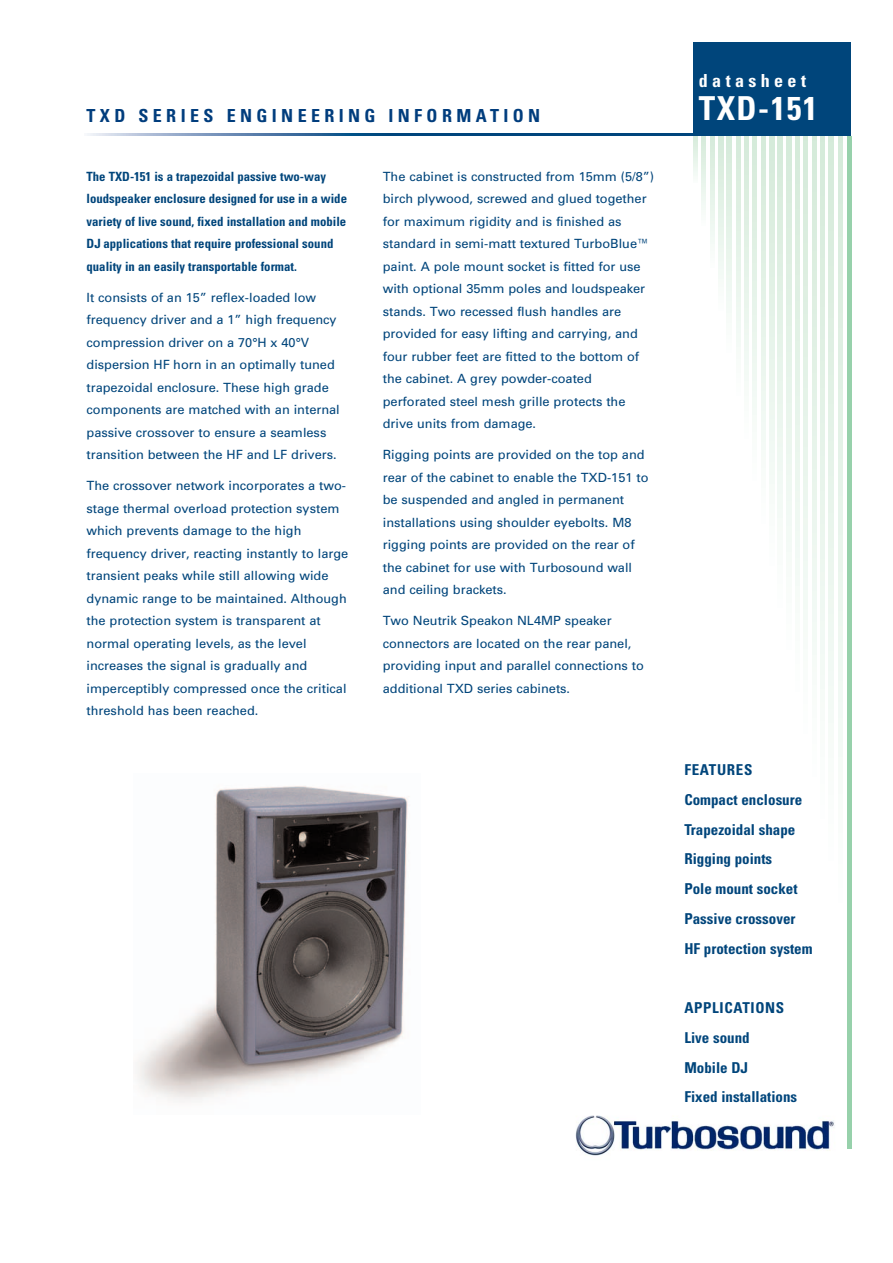
<style>
.page{position:relative;width:893px;height:1263px;background:#fff}
.page>*{position:absolute;margin:0;border:0;box-sizing:border-box;transform-origin:0 0}
.t1{font:700 condensed 33px "Univers";letter-spacing:.045em;color:#fff}
.t2{font:700 condensed 18px "Univers";letter-spacing:.245em;color:#013d7d}
.t3{font:700 condensed 18px "Univers";letter-spacing:.245em;color:#fff}
.t4{font:700 condensed 15px/29.7px "Univers";color:#00457b}
.t5{font:12.75px/22.5px "Univers";color:#00457b}
.t6{font:700 condensed 12.75px/22.5px "Univers";color:#00457b}
</style>
<div class="page">
<div style="left:693px;top:42px;width:158px;height:94px;background:#00457b"></div>
<svg style="left:87px;top:133px;width:606px;height:2px"></svg>
<hr style="left:847px;top:136px;width:4px;height:1012px;background:#97d1ab">
<svg style="left:838px;top:136px;width:4px;height:621px"></svg>
<svg style="left:829px;top:136px;width:4px;height:587px"></svg>
<svg style="left:821px;top:136px;width:4px;height:553px"></svg>
<svg style="left:812px;top:136px;width:5px;height:519px"></svg>
<svg style="left:803px;top:136px;width:5px;height:484px"></svg>
<svg style="left:795px;top:136px;width:5px;height:450px"></svg>
<svg style="left:787px;top:136px;width:4px;height:416px"></svg>
<svg style="left:778px;top:136px;width:4px;height:382px"></svg>
<svg style="left:770px;top:136px;width:4px;height:348px"></svg>
<svg style="left:761px;top:136px;width:5px;height:314px"></svg>
<svg style="left:752px;top:136px;width:5px;height:279px"></svg>
<svg style="left:744px;top:136px;width:4px;height:245px"></svg>
<svg style="left:736px;top:136px;width:4px;height:211px"></svg>
<svg style="left:727px;top:136px;width:4px;height:177px"></svg>
<svg style="left:719px;top:136px;width:4px;height:143px"></svg>
<svg style="left:710px;top:136px;width:5px;height:108px"></svg>
<svg style="left:701px;top:136px;width:5px;height:74px"></svg>
<svg style="left:693px;top:136px;width:5px;height:40px"></svg>
<img style="left:137px;top:786px;width:271px;height:316px">
<img style="left:575px;top:1115px;width:260px;height:41px">
<h2 class="t2" style="left:87px;top:109px;width:455px">TXD SERIES ENGINEERING INFORMATION</h2>
<p class="t6" style="left:87px;top:166px;width:262px">The TXD-151 is a trapezoidal passive two-way loudspeaker enclosure designed for use in a wide variety of live sound, fixed installation and mobile DJ applications that require professional sound quality in an easily transportable format.</p>
<p class="t5" style="left:87px;top:286px;width:255px">It consists of an 15” reflex-loaded low frequency driver and a 1” high frequency compression driver on a 70°H x 40°V dispersion HF horn in an optimally tuned trapezoidal enclosure. These high grade components are matched with an internal passive crossover to ensure a seamless transition between the HF and LF drivers.</p>
<p class="t5" style="left:87px;top:475px;width:263px">The crossover network incorporates a two&shy;stage thermal overload protection system which prevents damage to the high frequency driver, reacting instantly to large transient peaks while still allowing wide dynamic range to be maintained. Although the protection system is transparent at normal operating levels, as the level increases the signal is gradually and imperceptibly compressed once the critical threshold has been reached.</p>
<p class="t5" style="left:383px;top:165px;width:273px">The cabinet is constructed from 15mm (5/8”) birch plywood, screwed and glued together for maximum rigidity and is finished as standard in semi-matt textured TurboBlue™ paint. A pole mount socket is fitted for use with optional 35mm poles and loudspeaker stands. Two recessed flush handles are provided for easy lifting and carrying, and four rubber feet are fitted to the bottom of the cabinet. A grey powder-coated perforated steel mesh grille protects the drive units from damage.</p>
<p class="t5" style="left:383px;top:444px;width:267px">Rigging points are provided on the top and rear of the cabinet to enable the TXD-151 to be suspended and angled in permanent installations using shoulder eyebolts. M8 rigging points are provided on the rear of the cabinet for use with Turbosound wall and ceiling brackets.</p>
<p class="t5" style="left:383px;top:610px;width:263px">Two Neutrik Speakon NL4MP speaker connectors are located on the rear panel, providing input and parallel connections to additional TXD series cabinets.</p>
<h2 class="t3" style="left:699px;top:74px;width:109px">datasheet</h2>
<h1 class="t1" style="left:699px;top:96px;width:120px">TXD-151</h1>
<p class="t4" style="left:684px;top:756px;width:130px">FEATURES<br>Compact enclosure<br>Trapezoidal shape<br>Rigging points<br>Pole mount socket<br>Passive crossover<br>HF protection system</p>
<p class="t4" style="left:684px;top:994px;width:114px">APPLICATIONS<br>Live sound<br>Mobile DJ<br>Fixed installations</p>
</div>
